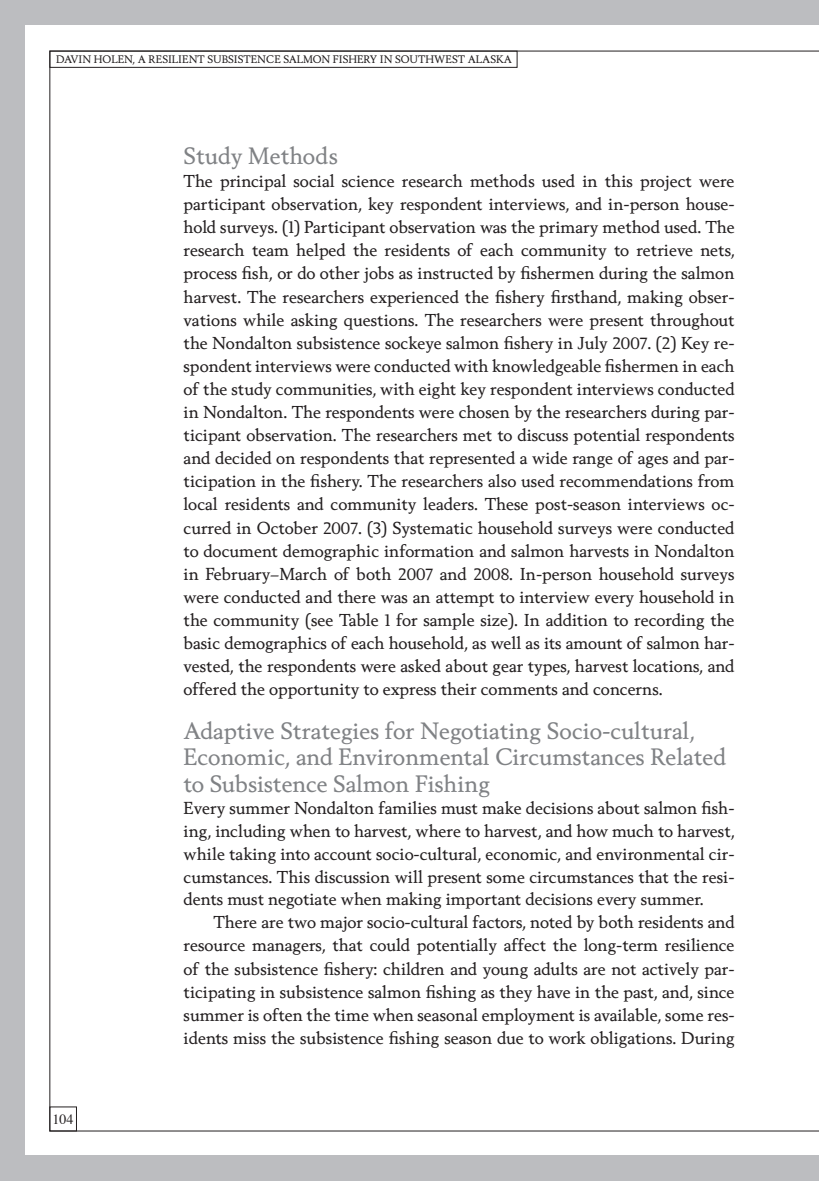
<style>
.page{position:relative;width:819px;height:1181px;background:#fff}
.page>*{position:absolute;margin:0;border:0;box-sizing:border-box;transform-origin:0 0}
.t1{font:22.75px/26.2px "Berling Nova Text";color:#808285}
.t2{font:16.62px/23.1px "Berling Nova Text";color:#231f20;text-align:justify}
.t3{font:14px "Times";color:#231f20}
.t4{font:10.5px "Berling Nova Text";color:#231f20}
</style>
<div class="page">
<div style="left:0;top:0;width:25px;height:1181px;background:#bcbdc0"></div>
<div style="left:0;top:0;width:819px;height:25px;background:#bcbdc0"></div>
<div style="left:0;top:1155px;width:819px;height:26px;background:#bcbdc0"></div>
<div style="left:50px;top:51px;width:467px;height:17px;border:1px solid #231f20"></div>
<p class="t4" style="left:56px;top:53px;width:16px">Davin</p>
<p class="t4" style="left:94px;top:53px;width:18px">Holen</p>
<p class="t4" style="left:133px;top:53px;width:31px">, A Resilient</p>
<p class="t4" style="left:207px;top:53px;width:14px">Subsistence</p>
<p class="t4" style="left:283px;top:53px;width:15px">Salmon</p>
<p class="t4" style="left:333px;top:53px;width:14px">Fishery</p>
<p class="t4" style="left:380px;top:53px;width:30px">in Southwest</p>
<p class="t4" style="left:467px;top:53px;width:17px">Alaska</p>
<p class="t3" style="left:52px;top:1105px;width:23px">104</p>
<h1 class="t1" style="left:184px;top:142px;width:156px">Study Methods</h1>
<p class="t2" style="left:184px;top:169px;width:552px">The principal social science research methods used in this project were participant observation, key respondent interviews, and in-person house&shy;hold surveys. (1) Participant observation was the primary method used. The research team helped the residents of each community to retrieve nets, process fish, or do other jobs as instructed by fishermen during the salmon harvest. The researchers experienced the fishery firsthand, making obser&shy;vations while asking questions. The researchers were present throughout the Nondalton subsistence sockeye salmon fishery in July 2007. (2) Key re&shy;spondent interviews were conducted with knowledgeable fishermen in each of the study communities, with eight key respondent interviews conducted in Nondalton. The respondents were chosen by the researchers during par&shy;ticipant observation. The researchers met to discuss potential respondents and decided on respondents that represented a wide range of ages and par&shy;ticipation in the fishery. The researchers also used recommendations from local residents and community leaders. These post-season interviews oc&shy;curred in October 2007. (3) Systematic household surveys were conducted to document demographic information and salmon harvests in Nondalton in February–March of both 2007 and 2008. In-person household surveys were conducted and there was an attempt to interview every household in the community (see Table 1 for sample size). In addition to recording the basic demographics of each household, as well as its amount of salmon har&shy;vested, the respondents were asked about gear types, harvest locations, and offered the opportunity to express their comments and concerns.</p>
<h1 class="t1" style="left:184px;top:717px;width:544px">Adaptive Strategies for Negotiating Socio-cultural,<br>Economic, and Environmental Circumstances Related to Subsistence Salmon Fishing</h1>
<p class="t2" style="left:184px;top:796px;width:552px">Every summer Nondalton families must make decisions about salmon fish&shy;ing, including when to harvest, where to harvest, and how much to harvest, while taking into account socio-cultural, economic, and environmental cir&shy;cumstances. This discussion will present some circumstances that the resi&shy;dents must negotiate when making important decisions every summer.</p>
<p class="t2" style="left:184px;top:910px;width:552px;text-indent:30px">There are two major socio-cultural factors, noted by both residents and resource managers, that could potentially affect the long-term resilience of the subsistence fishery: children and young adults are not actively par&shy;ticipating in subsistence salmon fishing as they have in the past, and, since summer is often the time when seasonal employment is available, some res&shy;idents miss the subsistence fishing season due to work obligations. During</p>
</div>
